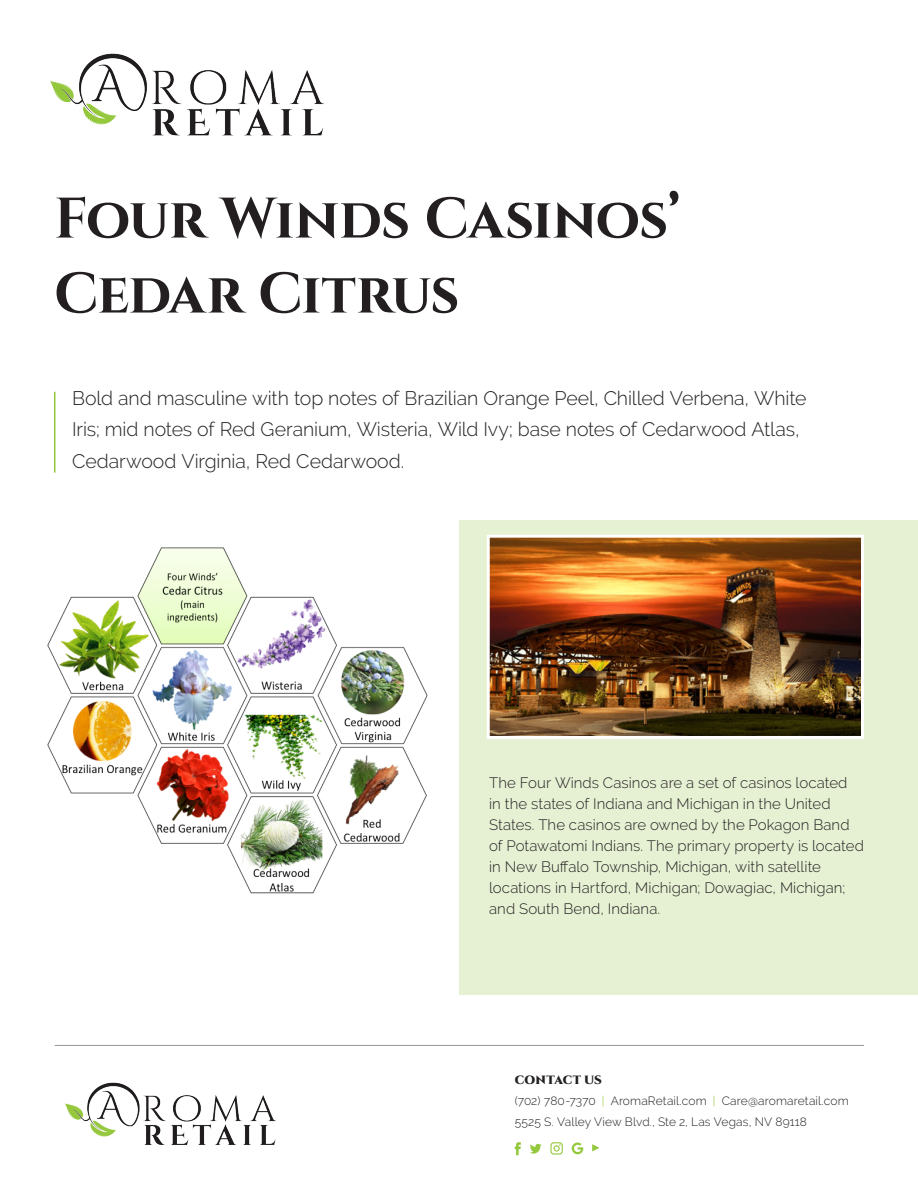
<style>
.page{position:relative;width:918px;height:1188px;background:#fff}
.page>*{position:absolute;margin:0;border:0;box-sizing:border-box;transform-origin:0 0}
.t1{font:700 57px "Cinzel";letter-spacing:-.02em;color:#231f20}
.t2{font:300 19.5px/31.5px "Raleway";letter-spacing:-.005em;color:#231f20}
.t3{font:300 15px/21px "Raleway";letter-spacing:.005em;color:#231f20}
.t4{font:300 12px "Raleway";letter-spacing:.01em;color:#231f20}
.t5{font:900 12px "Cinzel";letter-spacing:.005em;color:#231f20}
.s1{color:#94c83c}
</style>
<div class="page">
<div style="left:459px;top:520px;width:459px;height:474px;background:#e6f1d4"></div>
<img style="left:47px;top:547px;width:381px;height:347px">
<img style="left:65px;top:1082px;width:212px;height:63px">
<img style="left:50px;top:53px;width:275px;height:83px">
<svg style="left:515px;top:1142px;width:6px;height:13px"></svg>
<svg style="left:530px;top:1144px;width:12px;height:10px"></svg>
<svg style="left:550px;top:1142px;width:13px;height:13px"></svg>
<svg style="left:572px;top:1143px;width:11px;height:11px"></svg>
<svg style="left:592px;top:1144px;width:7px;height:8px"></svg>
<hr style="left:54px;top:392px;width:2px;height:81px;background:#94c83c">
<img style="left:491px;top:539px;width:369px;height:196px">
<div style="left:487px;top:535px;width:377px;height:204px;border:3px solid #fff"></div>
<hr style="left:55px;top:1045px;width:809px;height:1px;background:#939598">
<p class="t1" style="left:54px;top:184px;width:628px">Four Winds Casinos’</p>
<p class="t1" style="left:54px;top:259px;width:407px">Cedar Citrus</p>
<p class="t2" style="left:72px;top:382px;width:736px">Bold and masculine with top notes of Brazilian Orange Peel, Chilled Verbena, White<br>Iris; mid notes of Red Geranium, Wisteria, Wild Ivy; base notes of Cedarwood Atlas,<br>Cedarwood Virginia, Red Cedarwood.</p>
<p class="t3" style="left:489px;top:772px;width:376px">The Four Winds Casinos are a set of casinos located<br>in the states of Indiana and Michigan in the United States. The casinos are owned by the Pokagon Band of Potawatomi Indians. The primary property is located in New Buffalo Township, Michigan, with satellite locations in Hartford, Michigan; Dowagiac, Michigan; and South Bend, Indiana.</p>
<p class="t5" style="left:515px;top:1072px;width:89px">CONTACT US</p>
<p class="t4" style="left:515px;top:1094px;width:335px">(702) 780-7370 <span class="s1">|</span> AromaRetail.com <span class="s1">|</span> Care@aromaretail.com</p>
<p class="t4" style="left:515px;top:1115px;width:294px">5525 S. Valley View Blvd., Ste 2, Las Vegas, NV 89118</p>
</div>
